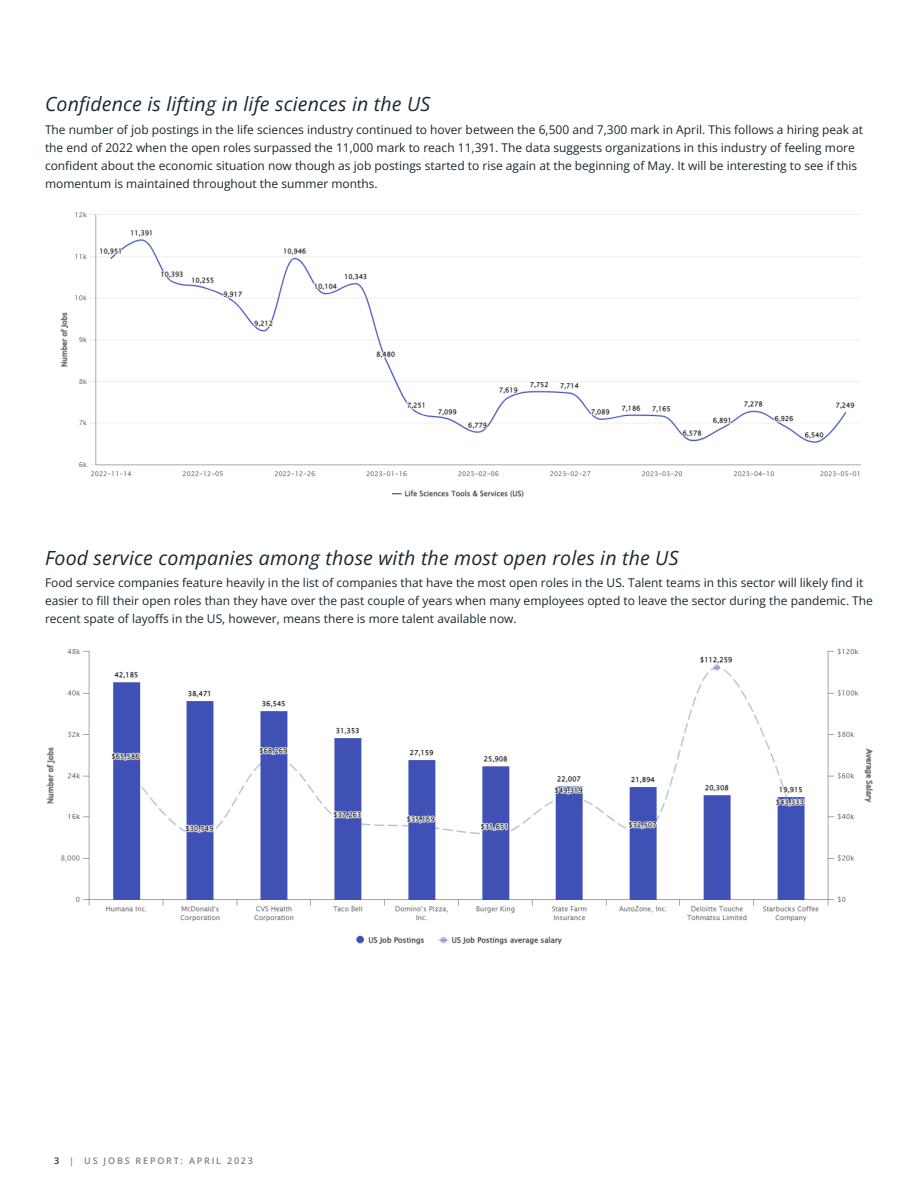
<style>
.page{position:relative;width:918px;height:1188px;background:#fff}
.page>*{position:absolute;margin:0;border:0;box-sizing:border-box;transform-origin:0 0}
.t1{font:italic 19.5px "Open Sans";letter-spacing:.01em;color:#162732}
.t2{font:12px/18px "Open Sans";color:#162732}
.t3{font:600 9px "Open Sans";letter-spacing:.2em;color:#807f83}
.s1{color:#162732}
</style>
<div class="page">
<img style="left:46px;top:648px;width:827px;height:297px">
<img style="left:60px;top:212px;width:801px;height:286px">
<p class="t1" style="left:45px;top:91px;width:387px">Confidence is lifting in life sciences in the US</p>
<p class="t2" style="left:45px;top:120px;width:820px">The number of job postings in the life sciences industry continued to hover between the 6,500 and 7,300 mark in April. This follows a hiring peak at the end of 2022 when the open roles surpassed the 11,000 mark to reach 11,391. The data suggests organizations in this industry of feeling more confident about the economic situation now though as job postings started to rise again at the beginning of May. It will be interesting to see if this momentum is maintained throughout the summer months.</p>
<p class="t1" style="left:45px;top:544px;width:635px">Food service companies among those with the most open roles in the US</p>
<p class="t2" style="left:45px;top:574px;width:830px">Food service companies feature heavily in the list of companies that have the most open roles in the US. Talent teams in this sector will likely find it easier to fill their open roles than they have over the past couple of years when many employees opted to leave the sector during the pandemic. The recent spate of layoffs in the US, however, means there is more talent available now.</p>
<p class="t3" style="left:54px;top:1155px;width:201px"><span class="s1">3</span> | US JOBS REPORT: APRIL 2023</p>
</div>
